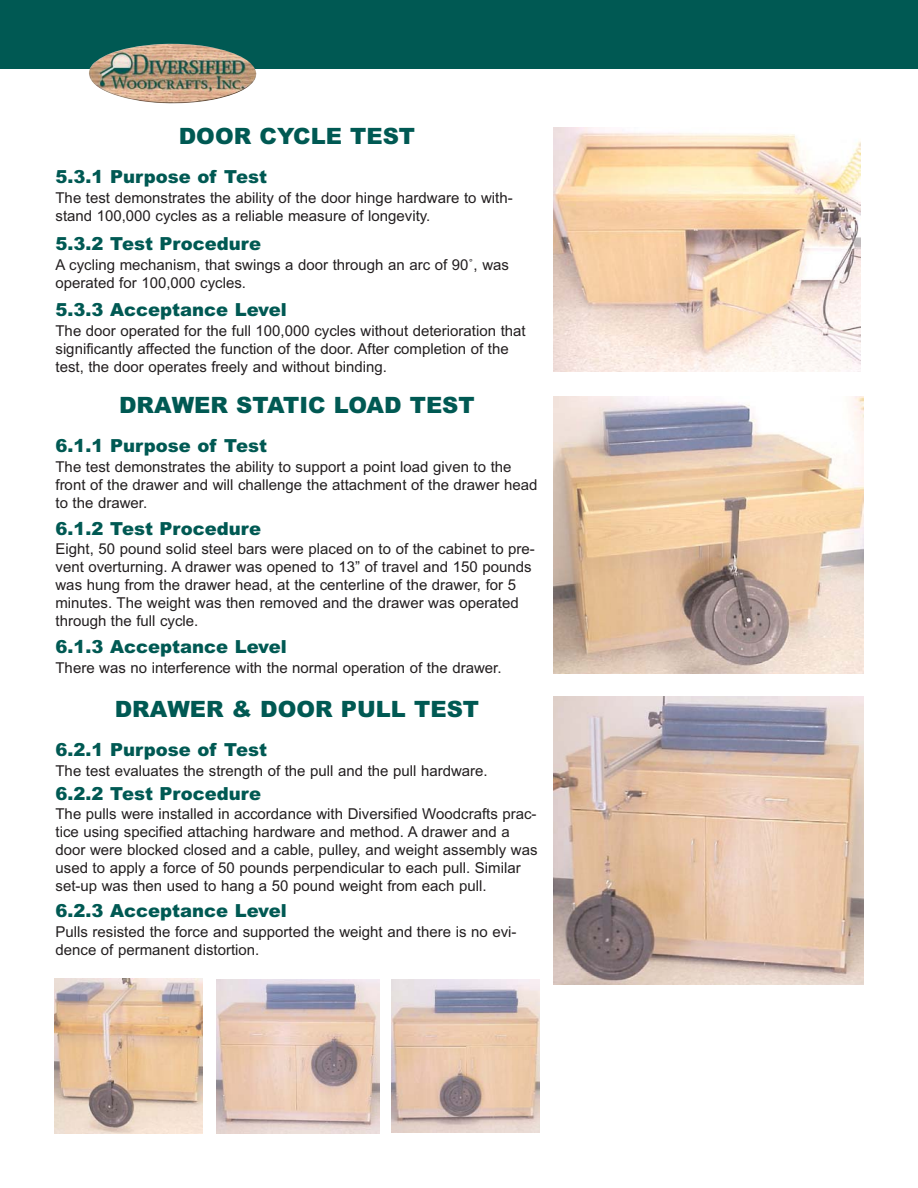
<style>
.page{position:relative;width:918px;height:1188px;background:#fff}
.page>*{position:absolute;margin:0;border:0;box-sizing:border-box;transform-origin:0 0}
.t1{font:900 22.5px "Arial";color:#005953}
.t2{font:900 18px "Arial";color:#005953}
.t3{font:15px/18px "Arial MS";color:#231f20}
</style>
<div class="page">
<div style="left:0;top:0;width:918px;height:69px;background:#005953"></div>
<img style="left:89px;top:44px;width:168px;height:60px">
<img style="left:554px;top:128px;width:307px;height:244px">
<img style="left:554px;top:397px;width:310px;height:276px">
<img style="left:554px;top:696px;width:310px;height:288px">
<img style="left:54px;top:979px;width:148px;height:155px">
<img style="left:216px;top:980px;width:164px;height:154px">
<img style="left:392px;top:980px;width:148px;height:153px">
<h1 class="t1" style="left:179px;top:128px;width:238px">DOOR CYCLE TEST</h1>
<p class="t2" style="left:56px;top:170px;width:213px">5.3.1 Purpose of Test</p>
<p class="t3" style="left:56px;top:190px;width:459px">The test demonstrates the ability of the door hinge hardware to with&shy;stand 100,000 cycles as a reliable measure of longevity.</p>
<p class="t2" style="left:56px;top:237px;width:207px">5.3.2 Test Procedure</p>
<p class="t3" style="left:56px;top:257px;width:455px">A cycling mechanism, that swings a door through an arc of 90˚, was operated for 100,000 cycles.</p>
<p class="t2" style="left:56px;top:303px;width:233px">5.3.3 Acceptance Level</p>
<p class="t3" style="left:56px;top:323px;width:472px">The door operated for the full 100,000 cycles without deterioration that significantly affected the function of the door. After completion of the test, the door operates freely and without binding.</p>
<h1 class="t1" style="left:119px;top:397px;width:357px">DRAWER STATIC LOAD TEST</h1>
<p class="t2" style="left:56px;top:439px;width:213px">6.1.1 Purpose of Test</p>
<p class="t3" style="left:56px;top:459px;width:483px">The test demonstrates the ability to support a point load given to the front of the drawer and will challenge the attachment of the drawer head to the drawer.</p>
<p class="t2" style="left:56px;top:522px;width:207px">6.1.2 Test Procedure</p>
<p class="t3" style="left:56px;top:541px;width:481px">Eight, 50 pound solid steel bars were placed on to of the cabinet to pre&shy;vent overturning. A drawer was opened to 13” of travel and 150 pounds was hung from the drawer head, at the centerline of the drawer, for 5 minutes. The weight was then removed and the drawer was operated through the full cycle.</p>
<p class="t2" style="left:56px;top:640px;width:233px">6.1.3 Acceptance Level</p>
<p class="t3" style="left:56px;top:660px;width:448px">There was no interference with the normal operation of the drawer.</p>
<h1 class="t1" style="left:115px;top:701px;width:366px">DRAWER &amp; DOOR PULL TEST</h1>
<p class="t2" style="left:56px;top:743px;width:213px">6.2.1 Purpose of Test</p>
<p class="t3" style="left:56px;top:763px;width:434px">The test evaluates the strength of the pull and the pull hardware.</p>
<p class="t2" style="left:56px;top:787px;width:207px">6.2.2 Test Procedure</p>
<p class="t3" style="left:56px;top:806px;width:484px">The pulls were installed in accordance with Diversified Woodcrafts prac&shy;tice using specified attaching hardware and method. A drawer and a door were blocked closed and a cable, pulley, and weight assembly was used to apply a force of 50 pounds perpendicular to each pull. Similar set-up was then used to hang a 50 pound weight from each pull.</p>
<p class="t2" style="left:56px;top:904px;width:233px">6.2.3 Acceptance Level</p>
<p class="t3" style="left:56px;top:924px;width:463px">Pulls resisted the force and supported the weight and there is no evi&shy;dence of permanent distortion.</p>
</div>
